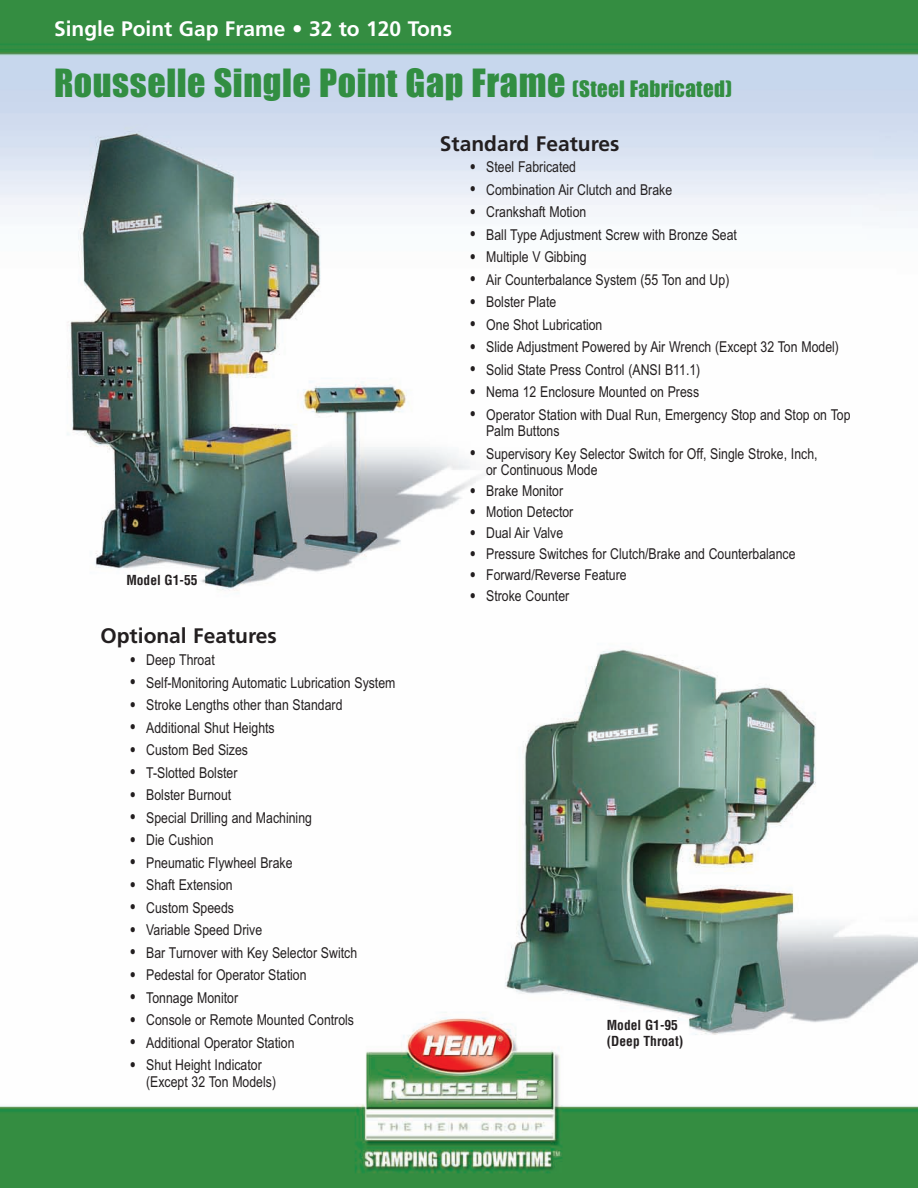
<style>
.page{position:relative;width:918px;height:1188px;background:#fff}
.page>*{position:absolute;margin:0;border:0;box-sizing:border-box;transform-origin:0 0}
.t1{font:36px "Impact";letter-spacing:.015em;color:#328e42}
.t2{font:700 21px "Frutiger";color:#231f20}
.t3{font:700 21px "Frutiger";color:#fff}
.t4{font:15px/16.5px "Arial Narrow";color:#231f20}
.t5{font:700 condensed 13.5px/16.2px "Helvetica";color:#231f20}
.s1{font-size:21px}
</style>
<div class="page">
<img style="left:0;top:0;width:918px;height:1188px">
<h2 class="t3" style="left:54px;top:20px;width:400px">Single Point Gap Frame • 32 to 120 Tons</h2>
<h1 class="t1" style="left:54px;top:64px;width:679px">Rousselle Single Point Gap Frame <span class="s1">(Steel Fabricated)</span></h1>
<h2 class="t2" style="left:440px;top:135px;width:181px">Standard Features</h2>
<p class="t4" style="left:470px;top:159px;width:108px"><span class="s1">•</span> Steel Fabricated</p>
<p class="t4" style="left:470px;top:181px;width:204px"><span class="s1">•</span> Combination Air Clutch and Brake</p>
<p class="t4" style="left:470px;top:204px;width:118px"><span class="s1">•</span> Crankshaft Motion</p>
<p class="t4" style="left:470px;top:226px;width:269px"><span class="s1">•</span> Ball Type Adjustment Screw with Bronze Seat</p>
<p class="t4" style="left:470px;top:249px;width:119px"><span class="s1">•</span> Multiple V Gibbing</p>
<p class="t4" style="left:470px;top:271px;width:261px"><span class="s1">•</span> Air Counterbalance System (55 Ton and Up)</p>
<p class="t4" style="left:470px;top:294px;width:88px"><span class="s1">•</span> Bolster Plate</p>
<p class="t4" style="left:470px;top:316px;width:134px"><span class="s1">•</span> One Shot Lubrication</p>
<p class="t4" style="left:470px;top:339px;width:371px"><span class="s1">•</span> Slide Adjustment Powered by Air Wrench (Except 32 Ton Model)</p>
<p class="t4" style="left:470px;top:361px;width:232px"><span class="s1">•</span> Solid State Press Control (ANSI B11.1)</p>
<p class="t4" style="left:470px;top:384px;width:231px"><span class="s1">•</span> Nema 12 Enclosure Mounted on Press</p>
<p class="t4" style="left:486px;top:406px;width:366px;text-indent:-16px"><span class="s1">•</span> Operator Station with Dual Run, Emergency Stop and Stop on Top<br>Palm Buttons</p>
<p class="t4" style="left:486px;top:445px;width:333px;text-indent:-16px"><span class="s1">•</span> Supervisory Key Selector Switch for Off, Single Stroke, Inch, or Continuous Mode</p>
<p class="t4" style="left:470px;top:483px;width:95px"><span class="s1">•</span> Brake Monitor</p>
<p class="t4" style="left:470px;top:504px;width:105px"><span class="s1">•</span> Motion Detector</p>
<p class="t4" style="left:470px;top:525px;width:95px"><span class="s1">•</span> Dual Air Valve</p>
<p class="t4" style="left:470px;top:546px;width:327px"><span class="s1">•</span> Pressure Switches for Clutch/Brake and Counterbalance</p>
<p class="t4" style="left:470px;top:567px;width:159px"><span class="s1">•</span> Forward/Reverse Feature</p>
<p class="t4" style="left:470px;top:588px;width:101px"><span class="s1">•</span> Stroke Counter</p>
<h2 class="t2" style="left:100px;top:627px;width:178px">Optional Features</h2>
<p class="t4" style="left:130px;top:652px;width:87px"><span class="s1">•</span> Deep Throat</p>
<p class="t4" style="left:130px;top:674px;width:267px"><span class="s1">•</span> Self-Monitoring Automatic Lubrication System</p>
<p class="t4" style="left:130px;top:697px;width:214px"><span class="s1">•</span> Stroke Lengths other than Standard</p>
<p class="t4" style="left:130px;top:719px;width:147px"><span class="s1">•</span> Additional Shut Heights</p>
<p class="t4" style="left:130px;top:742px;width:120px"><span class="s1">•</span> Custom Bed Sizes</p>
<p class="t4" style="left:130px;top:764px;width:109px"><span class="s1">•</span> T-Slotted Bolster</p>
<p class="t4" style="left:130px;top:787px;width:103px"><span class="s1">•</span> Bolster Burnout</p>
<p class="t4" style="left:130px;top:809px;width:184px"><span class="s1">•</span> Special Drilling and Machining</p>
<p class="t4" style="left:130px;top:832px;width:85px"><span class="s1">•</span> Die Cushion</p>
<p class="t4" style="left:130px;top:854px;width:164px"><span class="s1">•</span> Pneumatic Flywheel Brake</p>
<p class="t4" style="left:130px;top:877px;width:105px"><span class="s1">•</span> Shaft Extension</p>
<p class="t4" style="left:130px;top:899px;width:106px"><span class="s1">•</span> Custom Speeds</p>
<p class="t4" style="left:130px;top:922px;width:134px"><span class="s1">•</span> Variable Speed Drive</p>
<p class="t4" style="left:130px;top:944px;width:229px"><span class="s1">•</span> Bar Turnover with Key Selector Switch</p>
<p class="t4" style="left:130px;top:967px;width:178px"><span class="s1">•</span> Pedestal for Operator Station</p>
<p class="t4" style="left:130px;top:989px;width:110px"><span class="s1">•</span> Tonnage Monitor</p>
<p class="t4" style="left:130px;top:1012px;width:226px"><span class="s1">•</span> Console or Remote Mounted Controls</p>
<p class="t4" style="left:130px;top:1034px;width:166px"><span class="s1">•</span> Additional Operator Station</p>
<p class="t4" style="left:146px;top:1057px;width:132px;text-indent:-16px"><span class="s1">•</span> Shut Height Indicator (Except 32 Ton Models)</p>
<p class="t5" style="left:126px;top:572px;width:73px">Model G1-55</p>
<p class="t5" style="left:607px;top:1017px;width:78px">Model G1-95 (Deep Throat)</p>
</div>
